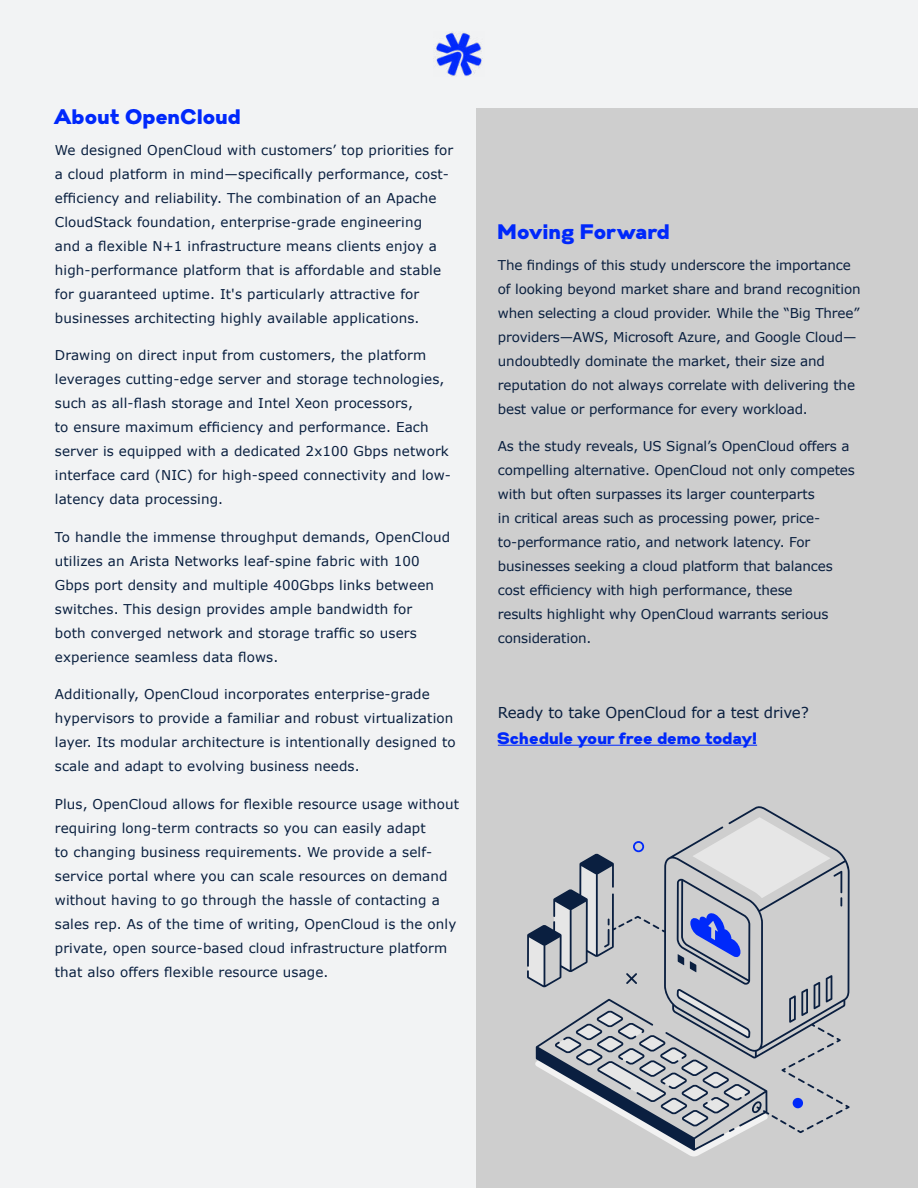
<style>
.page{position:relative;width:918px;height:1188px;background:#f2f3f4}
.page>*{position:absolute;margin:0;border:0;box-sizing:border-box;transform-origin:0 0}
.t1{font:21px "Gabriel Sans Black";letter-spacing:.02em;color:#0028fb}
.t2{font:16.5px "Gabriel Sans Black";letter-spacing:.01em;color:#0028fb}
.t3{font:15px "Verdana";letter-spacing:-.01em;color:#091f3f}
.t4{font:13.5px/24px "Verdana";letter-spacing:.01em;color:#091f3f}
.t5{font:13.5px/24px "Verdana";letter-spacing:-.01em;color:#091f3f}
</style>
<div class="page">
<img style="left:436px;top:32px;width:47px;height:44px">
<div style="left:476px;top:108px;width:442px;height:1080px;background:#cecece"></div>
<svg style="left:527px;top:817px;width:323px;height:340px"></svg>
<hr style="left:498px;top:745px;width:259px;height:1px;background:#0028fb">
<h1 class="t1" style="left:55px;top:106px;width:188px">About OpenCloud</h1>
<p class="t4" style="left:55px;top:139px;width:400px">We designed OpenCloud with customers’ top priorities for a cloud platform in mind—specifically performance, cost&shy;efficiency and reliability. The combination of an Apache CloudStack foundation, enterprise-grade engineering<br>and a flexible N+1 infrastructure means clients enjoy a high-performance platform that is affordable and stable for guaranteed uptime. It's particularly attractive for businesses architecting highly available applications.</p>
<p class="t4" style="left:55px;top:344px;width:398px">Drawing on direct input from customers, the platform leverages cutting-edge server and storage technologies, such as all-flash storage and Intel Xeon processors,<br>to ensure maximum efficiency and performance. Each server is equipped with a dedicated 2x100 Gbps network interface card (NIC) for high-speed connectivity and low&shy;latency data processing.</p>
<p class="t4" style="left:55px;top:526px;width:397px">To handle the immense throughput demands, OpenCloud utilizes an Arista Networks leaf-spine fabric with 100<br>Gbps port density and multiple 400Gbps links between switches. This design provides ample bandwidth for<br>both converged network and storage traffic so users experience seamless data flows.</p>
<p class="t4" style="left:55px;top:683px;width:402px">Additionally, OpenCloud incorporates enterprise-grade hypervisors to provide a familiar and robust virtualization layer. Its modular architecture is intentionally designed to scale and adapt to evolving business needs.</p>
<p class="t4" style="left:55px;top:792px;width:406px">Plus, OpenCloud allows for flexible resource usage without requiring long-term contracts so you can easily adapt<br>to changing business requirements. We provide a self&shy;service portal where you can scale resources on demand without having to go through the hassle of contacting a sales rep. As of the time of writing, OpenCloud is the only private, open source-based cloud infrastructure platform that also offers flexible resource usage.</p>
<h1 class="t1" style="left:498px;top:221px;width:174px">Moving Forward</h1>
<p class="t5" style="left:498px;top:253px;width:364px">The findings of this study underscore the importance of looking beyond market share and brand recognition when selecting a cloud provider. While the “Big Three” providers—AWS, Microsoft Azure, and Google Cloud— undoubtedly dominate the market, their size and reputation do not always correlate with delivering the best value or performance for every workload.</p>
<p class="t5" style="left:498px;top:435px;width:358px">As the study reveals, US Signal’s OpenCloud offers a compelling alternative. OpenCloud not only competes with but often surpasses its larger counterparts<br>in critical areas such as processing power, price&shy;to-performance ratio, and network latency. For businesses seeking a cloud platform that balances cost efficiency with high performance, these<br>results highlight why OpenCloud warrants serious consideration.</p>
<p class="t3" style="left:498px;top:707px;width:313px">Ready to take OpenCloud for a test drive?</p>
<p class="t2" style="left:498px;top:730px;width:261px">Schedule your free demo today!</p>
</div>
